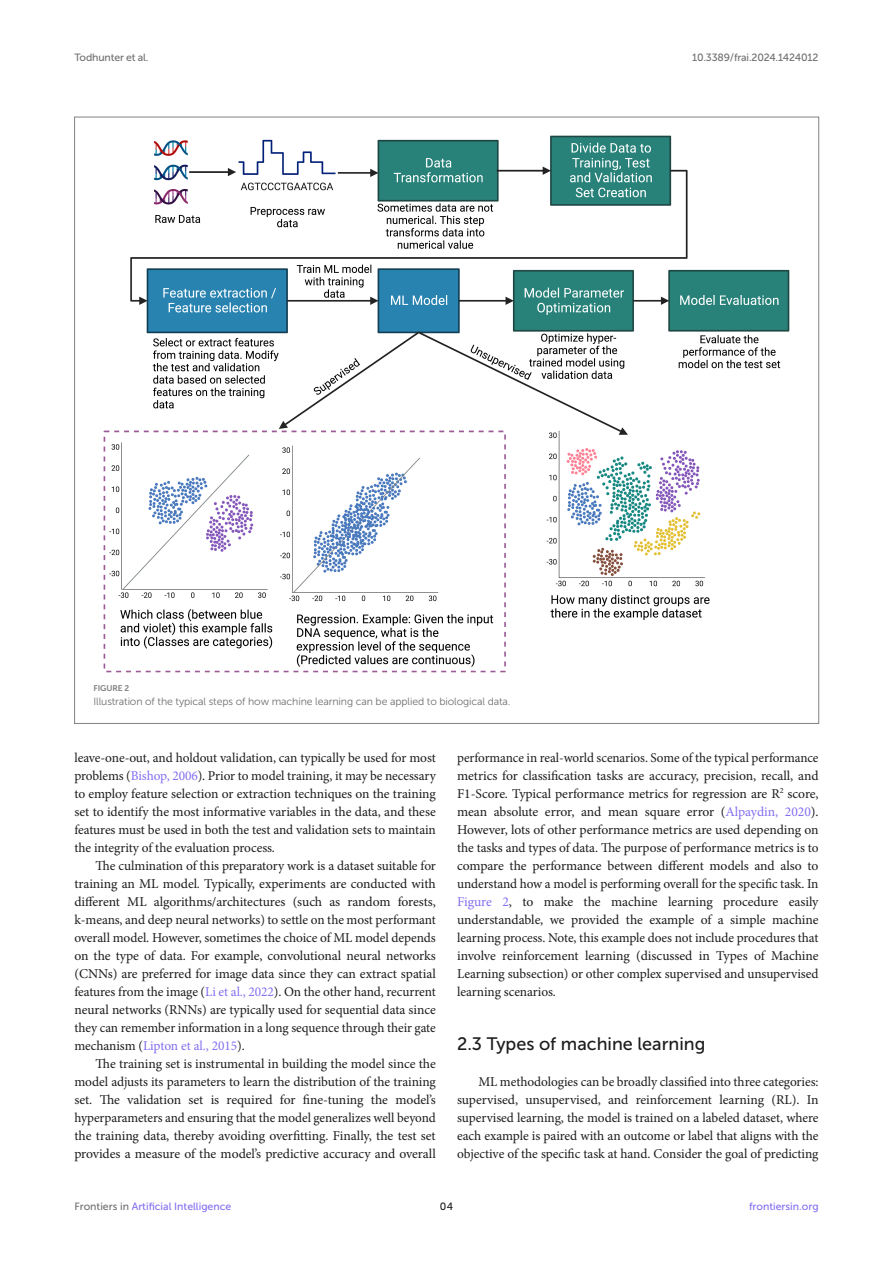
<style>
.page{position:relative;width:893px;height:1263px;background:#fff}
.page>*{position:absolute;margin:0;border:0;box-sizing:border-box;transform-origin:0 0}
.HEAD_2{font:18px "Museo Sans 500";color:#1b1c1b}
.TEXT{font:13.5px/18px "Minion Pro";letter-spacing:-.005em;color:#1b1c1b;text-align:justify}
.TEXT_FLUSH{font:13.5px/18px "Minion Pro";letter-spacing:-.005em;color:#1b1c1b;text-align:justify}
.FIG_LEG{font:10.5px "Museo Sans 300";letter-spacing:-.01em;color:#706f70}
.t1{font:10.5px "Museo Sans 500";color:#856df0}
.t2{font:10.5px "Museo Sans 500";letter-spacing:-.015em;color:#706f70}
.t3{font:10.5px "Museo Sans 500";color:#1b1c1b}
.FIG_HD{font:8.25px "Museo Sans 700";letter-spacing:-.01em;color:#7e7f7f}
.s1{color:#856df0}
.s2{color:#706f70}
</style>
<div class="page">
<img style="left:104px;top:136px;width:685px;height:536px">
<p class="t2" style="left:74px;top:51px;width:76px">Todhunter et al.</p>
<p class="t2" style="left:692px;top:51px;width:128px">10.3389/frai.2024.1424012</p>
<p class="FIG_HD" style="left:94px;top:683px;width:37px">FIGURE 2</p>
<p class="FIG_LEG" style="left:94px;top:695px;width:419px">Illustration of the typical steps of how machine learning can be applied to biological data.</p>
<p class="TEXT_FLUSH" style="left:74px;top:749px;width:363px">leave-one-out, and holdout validation, can typically be used for most problems (<span class="s1">Bishop, 2006</span>). Prior to model training, it may be necessary to employ feature selection or extraction techniques on the training set to identify the most informative variables in the data, and these features must be used in both the test and validation sets to maintain the integrity of the evaluation process.</p>
<p class="TEXT" style="left:74px;top:857px;width:363px;text-indent:21px">The culmination of this preparatory work is a dataset suitable for training an ML model. Typically, experiments are conducted with different ML algorithms/architectures (such as random forests, k-means, and deep neural networks) to settle on the most performant overall model. However, sometimes the choice of ML model depends on the type of data. For example, convolutional neural networks (CNNs) are preferred for image data since they can extract spatial features from the image (<span class="s1">Li et al., 2022</span>). On the other hand, recurrent neural networks (RNNs) are typically used for sequential data since they can remember information in a long sequence through their gate mechanism (<span class="s1">Lipton et al., 2015</span>).</p>
<p class="TEXT" style="left:74px;top:1055px;width:363px;text-indent:21px">The training set is instrumental in building the model since the model adjusts its parameters to learn the distribution of the training set. The validation set is required for fine-tuning the model’s hyperparameters and ensuring that the model generalizes well beyond the training data, thereby avoiding overfitting. Finally, the test set provides a measure of the model’s predictive accuracy and overall</p>
<p class="TEXT" style="left:457px;top:749px;width:363px">performance in real-world scenarios. Some of the typical performance metrics for classification tasks are accuracy, precision, recall, and F1-Score. Typical performance metrics for regression are R<sup>2</sup> score, mean absolute error, and mean square error (<span class="s1">Alpaydin, 2020</span>).<br>However, lots of other performance metrics are used depending on the tasks and types of data. The purpose of performance metrics is to compare the performance between different models and also to understand how a model is performing overall for the specific task. In <span class="s1">Figure 2</span>, to make the machine learning procedure easily understandable, we provided the example of a simple machine learning process. Note, this example does not include procedures that involve reinforcement learning (discussed in Types of Machine Learning subsection) or other complex supervised and unsupervised learning scenarios.</p>
<p class="HEAD_2" style="left:457px;top:1034px;width:250px">2.3 Types of machine learning</p>
<p class="TEXT_FLUSH" style="left:457px;top:1073px;width:363px;text-indent:21px">ML methodologies can be broadly classified into three categories: supervised, unsupervised, and reinforcement learning (RL). In supervised learning, the model is trained on a labeled dataset, where each example is paired with an outcome or label that aligns with the objective of the specific task at hand. Consider the goal of predicting</p>
<p class="t1" style="left:74px;top:1200px;width:158px"><span class="s2">Frontiers in</span> Artificial Intelligence</p>
<p class="t3" style="left:440px;top:1200px;width:15px">04</p>
<p class="t1" style="left:749px;top:1200px;width:71px">frontiersin.org</p>
</div>
